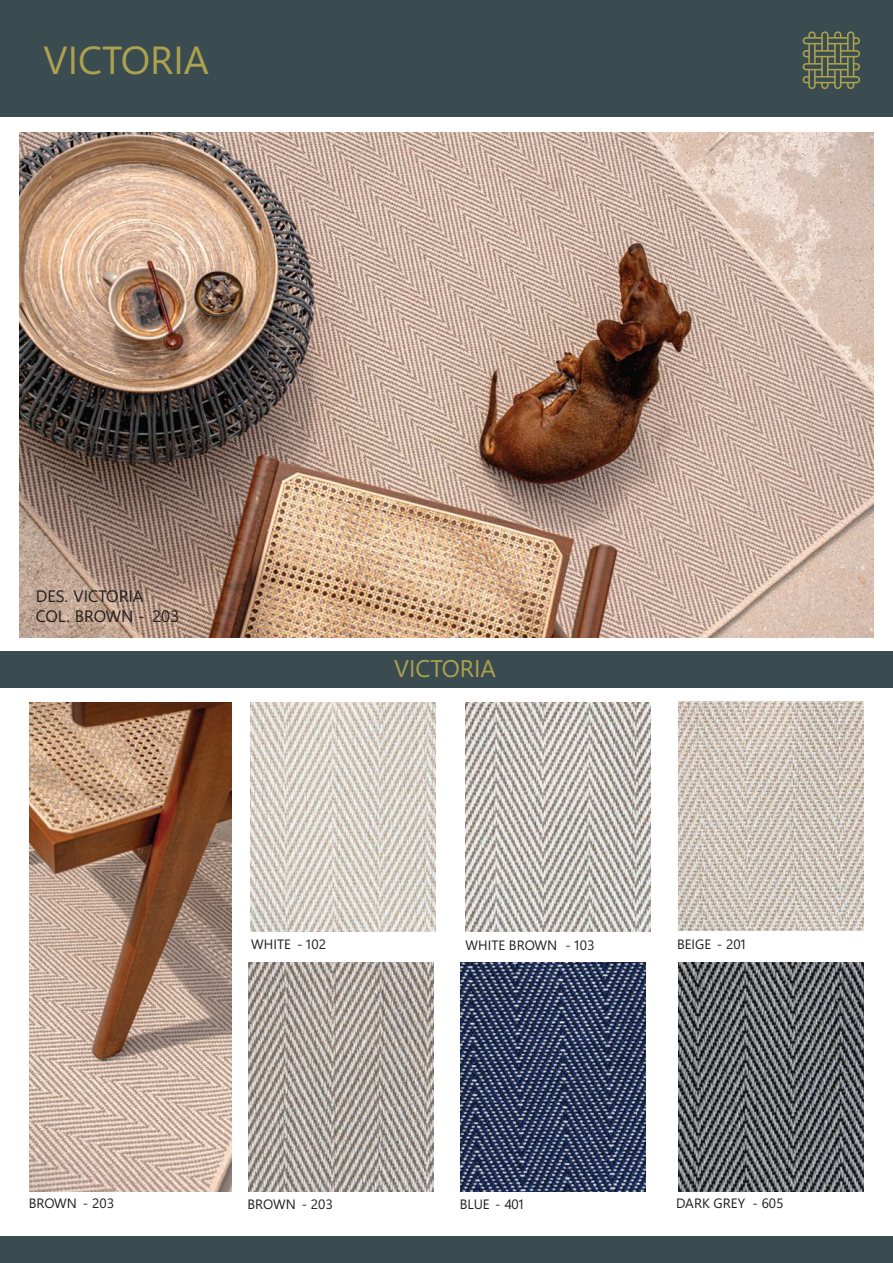
<style>
.page{position:relative;width:893px;height:1263px;background:#fff}
.page>*{position:absolute;margin:0;border:0;box-sizing:border-box;transform-origin:0 0}
.t1{font:39px "Segoe UI Variable";color:#aca14e}
.t2{font:24px "Segoe UI Variable";color:#aca14e}
.t3{font:16.5px/19.5px "Segoe UI Variable";color:#231f20}
.t4{font:13.5px "Segoe UI Variable";color:#231f20}
</style>
<div class="page">
<div style="left:0;top:0;width:893px;height:116px;background:#3a4c50"></div>
<svg style="left:803px;top:31px;width:57px;height:58px"></svg>
<img style="left:19px;top:133px;width:855px;height:505px">
<div style="left:0;top:651px;width:893px;height:37px;background:#3a4c50"></div>
<div style="left:0;top:1236px;width:893px;height:27px;background:#3a4c50"></div>
<img style="left:460px;top:963px;width:185px;height:229px">
<img style="left:249px;top:962px;width:185px;height:229px">
<img style="left:678px;top:962px;width:185px;height:229px">
<img style="left:678px;top:702px;width:185px;height:229px">
<img style="left:251px;top:702px;width:185px;height:229px">
<img style="left:465px;top:702px;width:185px;height:229px">
<img style="left:30px;top:702px;width:201px;height:490px">
<h1 class="t1" style="left:43px;top:33px;width:167px">VICTORIA</h1>
<p class="t3" style="left:36px;top:586px;width:145px">DES. VICTORIA<br>COL. BROWN - 203</p>
<h2 class="t2" style="left:394px;top:652px;width:103px">VICTORIA</h2>
<p class="t4" style="left:251px;top:934px;width:76px">WHITE - 102</p>
<p class="t4" style="left:466px;top:936px;width:130px">WHITE BROWN - 103</p>
<p class="t4" style="left:677px;top:935px;width:70px">BEIGE - 201</p>
<p class="t4" style="left:29px;top:1194px;width:87px">BROWN - 203</p>
<p class="t4" style="left:248px;top:1194px;width:87px">BROWN - 203</p>
<p class="t4" style="left:460px;top:1195px;width:66px">BLUE - 401</p>
<p class="t4" style="left:676px;top:1194px;width:109px">DARK GREY - 605</p>
</div>
